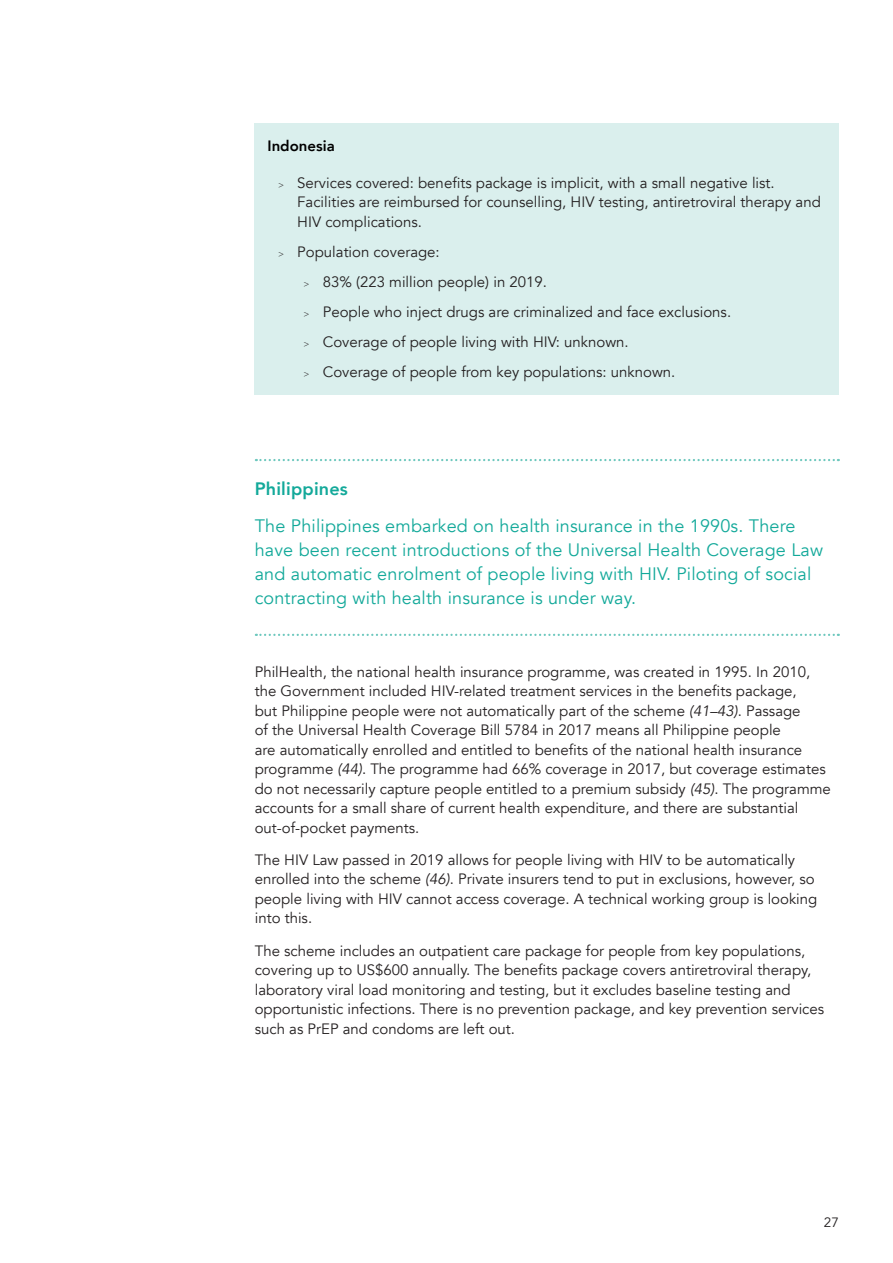
<style>
.page{position:relative;width:893px;height:1263px;background:#fff}
.page>*{position:absolute;margin:0;border:0;box-sizing:border-box;transform-origin:0 0}
.Box_body_text_end{font:18px/24px "Avenir";letter-spacing:.01em;color:#13a99a}
.Box_body_title{font:800 18px "Avenir";letter-spacing:.01em;color:#13a99a}
.Body_text{font:15px/19.5px "Avenir";color:#231f20}
.light_green_box_head{font:800 15px "Avenir";color:#000}
.t1{font:13.5px "Avenir";color:#231f20}
.s1{font-weight:300;font-size:9px}
.s2{font-style:italic}
</style>
<div class="page">
<div style="left:255px;top:123px;width:584px;height:46px;background:#daefed"></div>
<div style="left:255px;top:160px;width:584px;height:84px;background:#daefed"></div>
<div style="left:255px;top:229px;width:584px;height:45px;background:#daefed"></div>
<div style="left:255px;top:259px;width:584px;height:45px;background:#daefed"></div>
<div style="left:255px;top:289px;width:584px;height:46px;background:#daefed"></div>
<div style="left:255px;top:319px;width:584px;height:46px;background:#daefed"></div>
<div style="left:255px;top:349px;width:584px;height:46px;background:#daefed"></div>
<svg style="left:256px;top:459px;width:583px;height:2px"></svg>
<svg style="left:256px;top:634px;width:583px;height:2px"></svg>
<p class="light_green_box_head" style="left:267px;top:134px;width:69px">Indonesia</p>
<p class="Body_text" style="left:297px;top:173px;width:525px;text-indent:-19px"><span class="s1">&gt;</span> Services covered: benefits package is implicit, with a small negative list.<br>Facilities are reimbursed for counselling, HIV testing, antiretroviral therapy and<br>HIV complications.</p>
<p class="Body_text" style="left:278px;top:242px;width:163px"><span class="s1">&gt;</span> Population coverage:</p>
<p class="Body_text" style="left:304px;top:272px;width:245px"><span class="s1">&gt;</span> 83% (223 million people) in 2019.</p>
<p class="Body_text" style="left:304px;top:302px;width:429px"><span class="s1">&gt;</span> People who inject drugs are criminalized and face exclusions.</p>
<p class="Body_text" style="left:304px;top:332px;width:327px"><span class="s1">&gt;</span> Coverage of people living with HIV: unknown.</p>
<p class="Body_text" style="left:304px;top:363px;width:373px"><span class="s1">&gt;</span> Coverage of people from key populations: unknown.</p>
<p class="Box_body_title" style="left:255px;top:475px;width:95px">Philippines</p>
<p class="Box_body_text_end" style="left:255px;top:514px;width:570px">The Philippines embarked on health insurance in the 1990s. There have been recent introductions of the Universal Health Coverage Law and automatic enrolment of people living with HIV. Piloting of social contracting with health insurance is under way.</p>
<p class="Body_text" style="left:255px;top:662px;width:578px">PhilHealth, the national health insurance programme, was created in 1995. In 2010, the Government included HIV-related treatment services in the benefits package,<br>but Philippine people were not automatically part of the scheme <span class="s2">(41–43)</span>. Passage<br>of the Universal Health Coverage Bill 5784 in 2017 means all Philippine people<br>are automatically enrolled and entitled to benefits of the national health insurance programme <span class="s2">(44)</span>. The programme had 66% coverage in 2017, but coverage estimates do not necessarily capture people entitled to a premium subsidy <span class="s2">(45)</span>. The programme accounts for a small share of current health expenditure, and there are substantial out-of-pocket payments.</p>
<p class="Body_text" style="left:255px;top:850px;width:564px">The HIV Law passed in 2019 allows for people living with HIV to be automatically enrolled into the scheme <span class="s2">(46)</span>. Private insurers tend to put in exclusions, however, so people living with HIV cannot access coverage. A technical working group is looking into this.</p>
<p class="Body_text" style="left:255px;top:941px;width:571px">The scheme includes an outpatient care package for people from key populations, covering up to US$600 annually. The benefits package covers antiretroviral therapy, laboratory viral load monitoring and testing, but it excludes baseline testing and opportunistic infections. There is no prevention package, and key prevention services such as PrEP and condoms are left out.</p>
<p class="t1" style="left:824px;top:1214px;width:17px">27</p>
</div>
